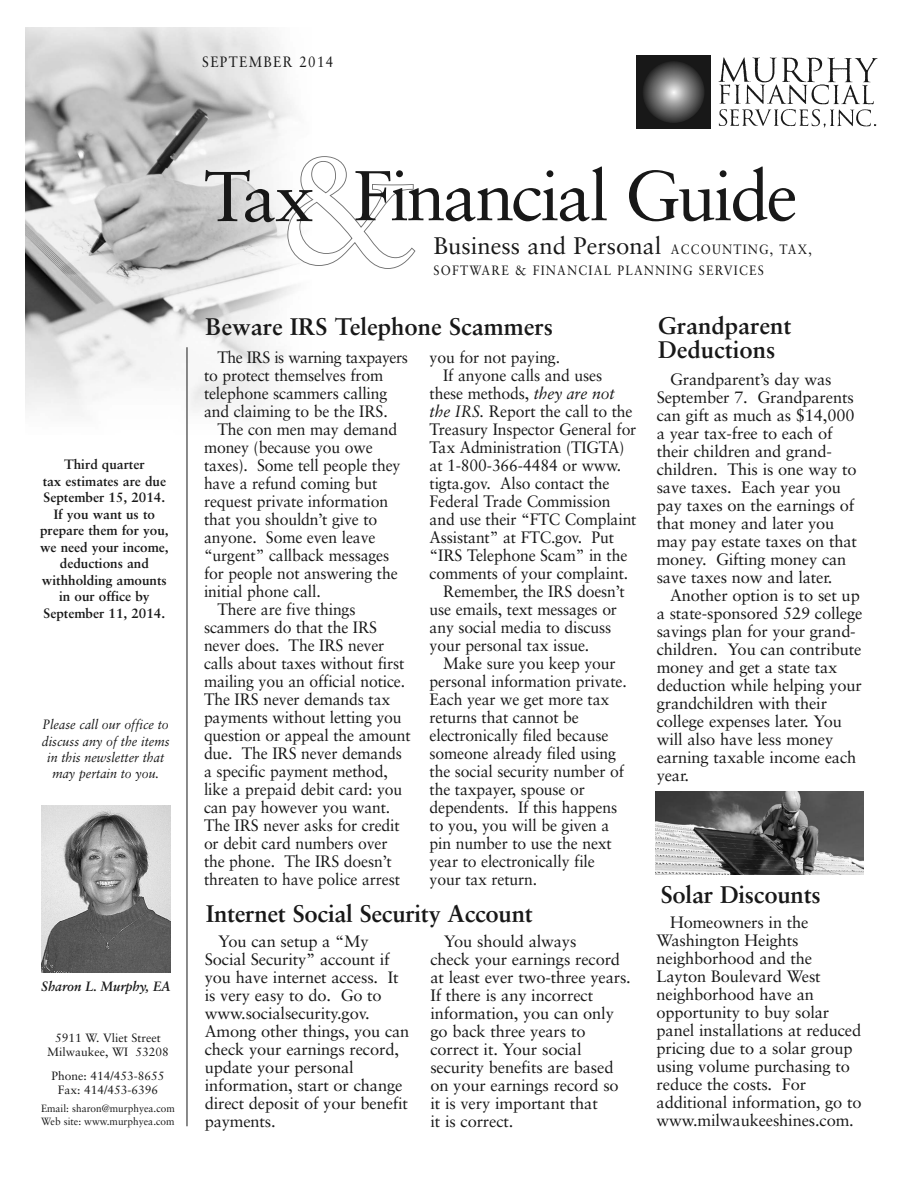
<style>
.page{position:relative;width:918px;height:1188px;background:#fff}
.page>*{position:absolute;margin:0;border:0;box-sizing:border-box;transform-origin:0 0}
.t1{font:150px "Sabon";color:#fff}
.t2{font:70.5px "Sabon";letter-spacing:-.04em;color:#181818}
.heading_1{font:700 24px "Sabon";color:#181818}
.t3{font:24px "Sabon";color:#181818}
.Subhead{font:16.5px/18px "Sabon";letter-spacing:-.01em;color:#181818;scale:.96 1}
.Subhead-2{font:16.5px/18px "Sabon";letter-spacing:-.01em;color:#181818}
.Subhead-3{font:16.5px "Sabon";letter-spacing:-.03em;color:#181818;scale:.96 1}
.t4{font:15px "Sabon";letter-spacing:.1em;color:#181818;scale:.9 1}
.t5{font:700 13.5px/16.5px "Sabon";color:#181818}
.Body_copy{font:italic 13.5px/16.4px "Sabon";color:#181818;text-align:center;scale:.92 1}
.t6{font:13.5px "Sabon";letter-spacing:.1em;color:#181818;scale:.9 1}
.t7{font:italic 700 13.5px "Sabon";color:#181818;scale:.95 1}
.t8{font:12px "Sabon";color:#181818}
.t9{font:10.5px "Sabon";color:#181818;scale:.96 1}
.s1{font-size:13.5px}
.s2{font-style:italic}
</style>
<div class="page">
<img style="left:26px;top:27px;width:270px;height:407px">
<svg style="left:286px;top:155px;width:130px;height:115px"></svg>
<img style="left:638px;top:55px;width:240px;height:74px">
<img style="left:42px;top:805px;width:128px;height:168px">
<hr style="left:187px;top:347px;width:1px;height:779px;background:#181818">
<div style="left:636px;top:55px;width:74px;height:73px;background:#181818"></div>
<svg style="left:642px;top:61px;width:63px;height:62px"></svg>
<img style="left:655px;top:792px;width:209px;height:82px">
<p class="t4" style="left:202px;top:53px;width:147px">SEPTEMBER 2014</p>
<p class="t5" style="left:64px;top:456px;width:82px">Third quarter</p>
<p class="t5" style="left:43px;top:472px;width:125px">tax estimates are due<br>September 15, 2014.</p>
<p class="t5" style="left:54px;top:505px;width:103px">If you want us to</p>
<p class="t5" style="left:40px;top:522px;width:130px;text-align:center">prepare them for you, we need your income, deductions and</p>
<p class="t5" style="left:42px;top:571px;width:126px">withholding amounts</p>
<p class="t5" style="left:59px;top:588px;width:92px">in our office by</p>
<p class="t5" style="left:44px;top:604px;width:123px">September 11, 2014.</p>
<p class="Body_copy" style="left:42px;top:717px;width:140px">Please call our office to discuss any of the items in this newsletter that may pertain to you.</p>
<p class="t7" style="left:41px;top:978px;width:137px">Sharon L. Murphy, EA</p>
<p class="t8" style="left:55px;top:1030px;width:107px">5911 W. Vliet Street</p>
<p class="t8" style="left:47px;top:1045px;width:123px">Milwaukee, WI 53208</p>
<p class="t8" style="left:51px;top:1069px;width:115px">Phone: 414/453-8655</p>
<p class="t8" style="left:58px;top:1083px;width:102px">Fax: 414/453-6396</p>
<p class="t9" style="left:41px;top:1102px;width:141px">Email: sharon@murphyea.com</p>
<p class="t9" style="left:41px;top:1115px;width:140px">Web site: www.murphyea.com</p>
<p class="t1" style="left:278px;top:121px;width:143px">&amp;</p>
<p class="t2" style="left:353px;top:154px;width:446px">Financial Guide</p>
<p class="t2" style="left:204px;top:155px;width:111px">Tax</p>
<p class="t3" style="left:434px;top:231px;width:380px">Business and Personal <span class="s1">ACCOUNTING, TAX,</span></p>
<p class="t6" style="left:433px;top:262px;width:369px">SOFTWARE &amp; FINANCIAL PLANNING SERVICES</p>
<p class="heading_1" style="left:206px;top:312px;width:349px">Beware IRS Telephone Scammers</p>
<p class="Subhead-3" style="left:218px;top:347px;width:200px">The IRS is warning taxpayers</p>
<p class="Subhead" style="left:430px;top:348px;width:137px">you for not paying.</p>
<p class="Subhead" style="left:430px;top:366px;width:217px;text-indent:13px">If anyone calls and uses these methods, <span class="s2">they are not the IRS.</span> Report the call to the<br>Treasury Inspector General for<br>Tax Administration (TIGTA) at 1-800-366-4484 or www. tigta.gov. Also contact the<br>Federal Trade Commission and use their “FTC Complaint<br>Assistant” at FTC.gov. Put “IRS Telephone Scam” in the comments of your complaint.</p>
<p class="Subhead" style="left:430px;top:582px;width:205px;text-indent:13px">Remember, the IRS doesn’t use emails, text messages or any social media to discuss your personal tax issue.</p>
<p class="Subhead" style="left:430px;top:654px;width:207px;text-indent:13px">Make sure you keep your personal information private.<br>Each year we get more tax returns that cannot be electronically filed because someone already filed using the social security number of the taxpayer, spouse or dependents. If this happens to you, you will be given a pin number to use the next year to electronically file your tax return.</p>
<p class="heading_1" style="left:206px;top:899px;width:328px">Internet Social Security Account</p>
<p class="Subhead-2" style="left:205px;top:932px;width:206px;text-indent:13px">You can setup a “My<br>Social Security” account if you have internet access. It is very easy to do. Go to www.socialsecurity.gov.<br>Among other things, you can check your earnings record, update your personal information, start or change direct deposit of your benefit payments.</p>
<p class="Subhead-2" style="left:430px;top:932px;width:202px;text-indent:13px">You should always<br>check your earnings record at least ever two-three years.<br>If there is any incorrect information, you can only go back three years to correct it. Your social security benefits are based on your earnings record so it is very important that<br>it is correct.</p>
<p class="Subhead" style="left:204px;top:366px;width:193px">to protect themselves from telephone scammers calling and claiming to be the IRS.</p>
<p class="Subhead" style="left:204px;top:420px;width:206px;text-indent:13px">The con men may demand money (because you owe taxes). Some tell people they have a refund coming but request private information that you shouldn’t give to anyone. Some even leave “urgent” callback messages for people not answering the initial phone call.</p>
<p class="Subhead" style="left:204px;top:600px;width:217px;text-indent:13px">There are five things scammers do that the IRS never does. The IRS never calls about taxes without first mailing you an official notice.<br>The IRS never demands tax payments without letting you question or appeal the amount due. The IRS never demands a specific payment method, like a prepaid debit card: you can pay however you want.<br>The IRS never asks for credit or debit card numbers over the phone. The IRS doesn’t threaten to have police arrest</p>
<p class="heading_1" style="left:658px;top:310px;width:135px">Grandparent</p>
<p class="heading_1" style="left:658px;top:334px;width:119px">Deductions</p>
<p class="Subhead-2" style="left:657px;top:370px;width:202px;text-indent:13px">Grandparent’s day was<br>September 7. Grandparents can gift as much as $14,000 a year tax-free to each of their children and grand&shy;children. This is one way to save taxes. Each year you pay taxes on the earnings of that money and later you may pay estate taxes on that money. Gifting money can save taxes now and later.</p>
<p class="Subhead-2" style="left:657px;top:586px;width:207px;text-indent:13px">Another option is to set up a state-sponsored 529 college savings plan for your grand&shy;children. You can contribute money and get a state tax deduction while helping your grandchildren with their college expenses later. You will also have less money earning taxable income each year.</p>
<p class="heading_1" style="left:661px;top:879px;width:162px">Solar Discounts</p>
<p class="Subhead-2" style="left:657px;top:913px;width:206px;text-indent:13px">Homeowners in the<br>Washington Heights neighborhood and the<br>Layton Boulevard West neighborhood have an opportunity to buy solar panel installations at reduced pricing due to a solar group using volume purchasing to reduce the costs. For additional information, go to www.milwaukeeshines.com.</p>
</div>
